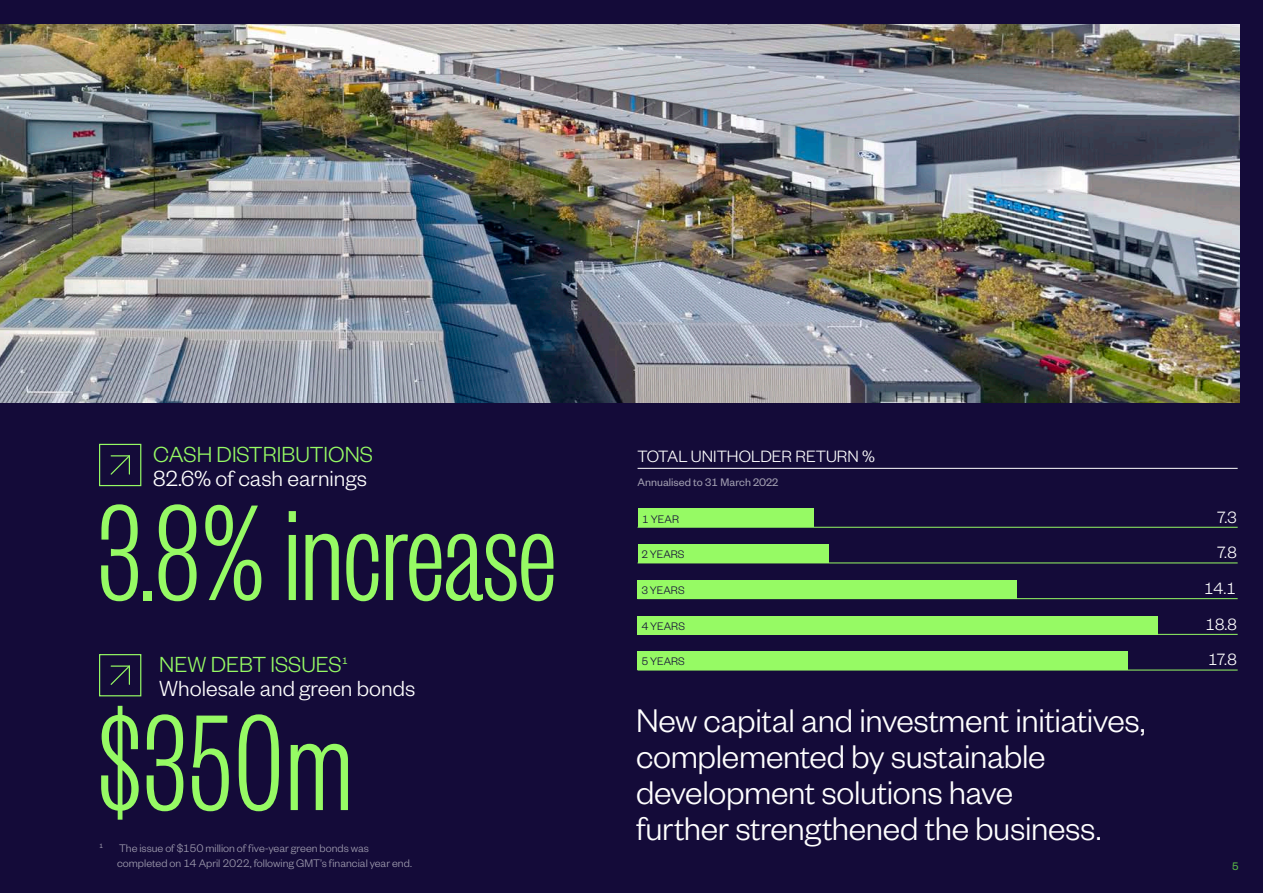
<style>
.page{position:relative;width:1263px;height:893px;background:#140b39}
.page>*{position:absolute;margin:0;border:0;box-sizing:border-box;transform-origin:0 0}
.t1{font:300 150px "Founders Grotesk X Cond";color:#96fa64}
.Statement_24pt{font:300 36px/36px "Founders Grotesk";letter-spacing:-.01em;color:#fff}
.t2{font:300 24px "Founders Grotesk";color:#fff}
.t3{font:300 24px "Founders Grotesk";color:#96fa64}
.Chart_HEADER_w-rule{font:300 18px "Founders Grotesk";color:#fff}
.Caption_Founders{font:300 12px/15px "Founders Grotesk";color:#a19eb0}
.t4{font:300 12px "Founders Grotesk";color:#140b39}
.t5{font:12px "Founders Grotesk";color:#a19eb0}
.t6{font:12px "Founders Grotesk";color:#58b946}
.t7{font:10.5px "Founders Grotesk";color:#96fa64}
.Caption_Founders-2{font:7.05px "Founders Grotesk";color:#a19eb0}
</style>
<div class="page">
<div style="left:638px;top:509px;width:175px;height:18px;background:#96fa64"></div>
<div style="left:638px;top:544px;width:190px;height:19px;background:#96fa64"></div>
<div style="left:638px;top:580px;width:379px;height:19px;background:#96fa64"></div>
<div style="left:638px;top:616px;width:520px;height:18px;background:#96fa64"></div>
<div style="left:638px;top:651px;width:490px;height:19px;background:#96fa64"></div>
<hr style="left:638px;top:527px;width:600px;height:1px;background:#96fa64">
<hr style="left:638px;top:563px;width:600px;height:1px;background:#96fa64">
<hr style="left:638px;top:598px;width:600px;height:1px;background:#96fa64">
<hr style="left:638px;top:634px;width:600px;height:1px;background:#96fa64">
<hr style="left:638px;top:670px;width:600px;height:1px;background:#96fa64">
<hr style="left:638px;top:468px;width:600px;height:1px;background:#fff">
<img style="left:0;top:24px;width:1239px;height:378px">
<svg style="left:99px;top:443px;width:43px;height:44px"></svg>
<svg style="left:99px;top:654px;width:43px;height:43px"></svg>
<p class="t3" style="left:153px;top:440px;width:221px">CASH DISTRIBUTIONS</p>
<p class="t2" style="left:153px;top:464px;width:215px">82.6% of cash earnings</p>
<p class="t1" style="left:99px;top:471px;width:458px">3.8% increase</p>
<p class="t3" style="left:159px;top:650px;width:184px">NEW DEBT ISSUES</p>
<p class="t7" style="left:342px;top:654px;width:8px">1</p>
<p class="t2" style="left:159px;top:674px;width:257px">Wholesale and green bonds</p>
<p class="t1" style="left:99px;top:681px;width:255px">$350m</p>
<p class="Caption_Founders-2" style="left:99px;top:841px;width:6px">1</p>
<p class="Caption_Founders" style="left:117px;top:840px;width:296px">The issue of $150 million of five-year green bonds was completed on 14 April 2022, following GMT’s financial year end.</p>
<p class="Chart_HEADER_w-rule" style="left:638px;top:445px;width:239px">TOTAL UNITHOLDER RETURN %</p>
<p class="t5" style="left:638px;top:475px;width:142px">Annualised to 31 March 2022</p>
<p class="t4" style="left:642px;top:511px;width:39px">1 YEAR</p>
<p class="Chart_HEADER_w-rule" style="left:1217px;top:506px;width:21px">7.3</p>
<p class="t4" style="left:642px;top:547px;width:44px">2 YEARS</p>
<p class="Chart_HEADER_w-rule" style="left:1217px;top:542px;width:21px">7.8</p>
<p class="t4" style="left:642px;top:583px;width:44px">3 YEARS</p>
<p class="Chart_HEADER_w-rule" style="left:1203px;top:577px;width:35px">14.1</p>
<p class="t4" style="left:642px;top:619px;width:45px">4 YEARS</p>
<p class="Chart_HEADER_w-rule" style="left:1205px;top:613px;width:33px">18.8</p>
<p class="t4" style="left:642px;top:654px;width:45px">5 YEARS</p>
<p class="Chart_HEADER_w-rule" style="left:1207px;top:649px;width:31px">17.8</p>
<p class="Statement_24pt" style="left:636px;top:701px;width:511px">New capital and investment initiatives, complemented by sustainable development solutions have<br>further strengthened the business.</p>
<p class="t6" style="left:1232px;top:859px;width:9px">5</p>
</div>
